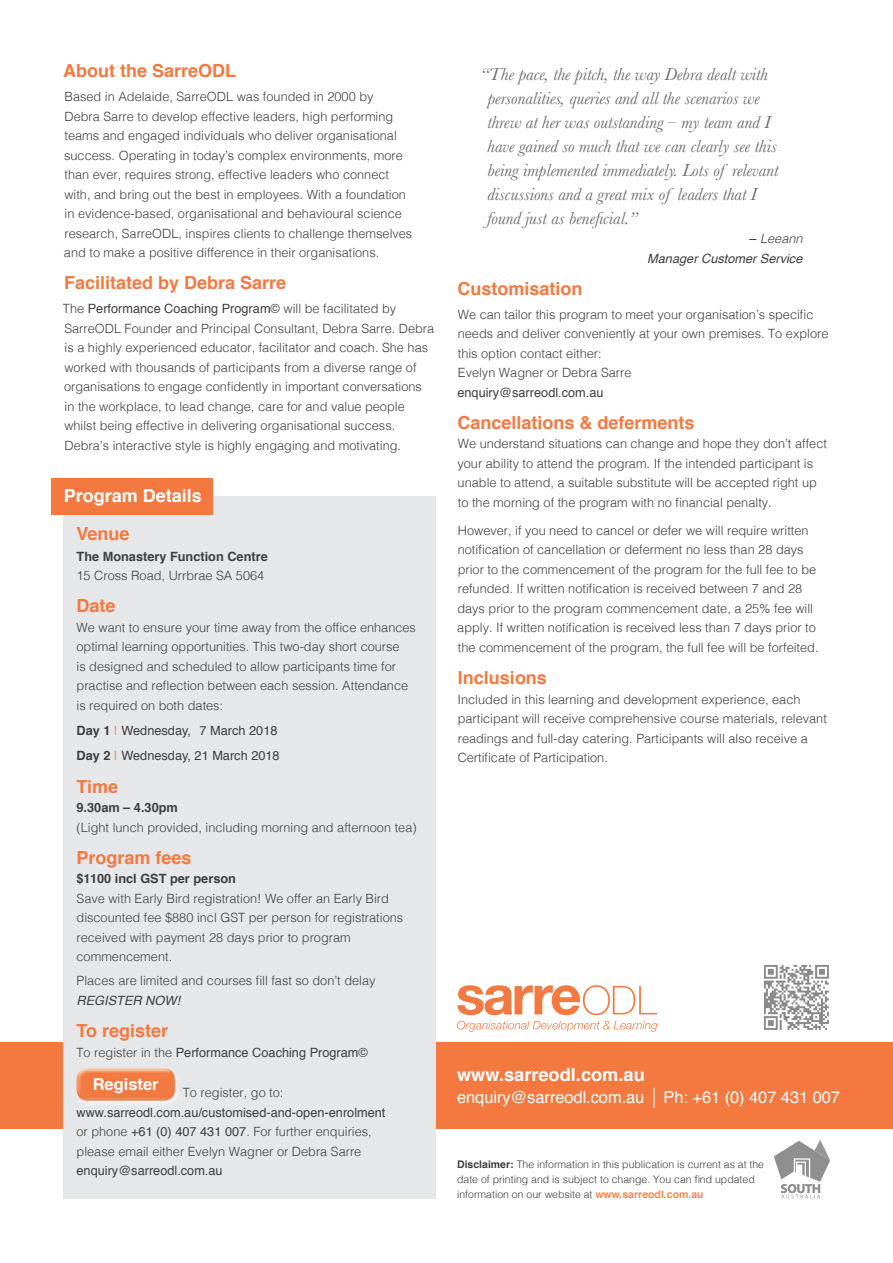
<style>
.page{position:relative;width:893px;height:1263px;background:#fff}
.page>*{position:absolute;margin:0;border:0;box-sizing:border-box;transform-origin:0 0}
.t1{font:700 18.15px "Helvetica";color:#fff}
.t2{font:italic 18px/24px "Baskerville";color:#6c6d70}
.t3{font:700 18px "Helvetica";color:#f47940}
.t4{font:700 18px "Helvetica";color:#fff}
.t5{font:16.5px "Helvetica";letter-spacing:-.005em;color:#fff}
.t6{font:700 16.5px "Helvetica";color:#fff}
.t7{font:300 12.75px/19.5px "Helvetica";color:#3e3e3f}
.t8{font:12.75px/25.2px "Helvetica";color:#3e3e3f}
.t9{font:700 12.75px "Helvetica";color:#3e3e3f}
.t10{font:italic 12.75px/19.5px "Helvetica";color:#3e3e3f;text-align:right}
.t11{font:300 10.5px/15px "Helvetica";color:#3e3e3f}
.s1{font-weight:400}
.s2{font-weight:700}
.s3{color:#f58650}
.s4{font-weight:300}
.s5{font-style:normal}
.s6{font-weight:700;color:#f58650}
</style>
<div class="page">
<div style="left:0;top:1042px;width:893px;height:87px;background:#f47940"></div>
<div style="left:64px;top:496px;width:372px;height:703px;background:#e6e7e9"></div>
<div style="left:51px;top:478px;width:162px;height:37px;background:#f47940"></div>
<svg style="left:653px;top:1088px;width:1px;height:20px"></svg>
<img style="left:764px;top:965px;width:65px;height:65px">
<svg style="left:457px;top:985px;width:200px;height:30px"></svg>
<svg style="left:457px;top:1021px;width:200px;height:11px"></svg>
<img style="left:84px;top:1099px;width:89px;height:4px">
<img style="left:76px;top:1076px;width:100px;height:23px">
<img style="left:82px;top:1068px;width:88px;height:2px">
<img style="left:81px;top:1099px;width:89px;height:1px">
<img style="left:77px;top:1070px;width:98px;height:29px">
<svg style="left:774px;top:1140px;width:56px;height:58px"></svg>
<h2 class="t3" style="left:63px;top:63px;width:175px">About the SarreODL</h2>
<p class="t7" style="left:64px;top:88px;width:350px">Based in Adelaide, SarreODL was founded in 2000 by<br>Debra Sarre to develop effective leaders, high performing teams and engaged individuals who deliver organisational success. Operating in today’s complex environments, more than ever, requires strong, effective leaders who connect with, and bring out the best in employees. With a foundation in evidence-based, organisational and behavioural science research, SarreODL, inspires clients to challenge themselves and to make a positive difference in their organisations.</p>
<h2 class="t3" style="left:64px;top:275px;width:224px">Facilitated by Debra Sarre</h2>
<p class="t7" style="left:63px;top:300px;width:373px">The <span class="s1">Performance Coaching Program©</span> will be facilitated by SarreODL Founder and Principal Consultant, Debra Sarre. Debra is a highly experienced educator, facilitator and coach. She has worked with thousands of participants from a diverse range of organisations to engage confidently in important conversations<br>in the workplace, to lead change, care for and value people whilst being effective in delivering organisational success.<br>Debra’s interactive style is highly engaging and motivating.</p>
<h2 class="t4" style="left:64px;top:489px;width:140px">Program Details</h2>
<h2 class="t3" style="left:77px;top:526px;width:55px">Venue</h2>
<p class="t9" style="left:77px;top:551px;width:193px">The Monastery Function Centre</p>
<p class="t7" style="left:77px;top:567px;width:189px">15 Cross Road, Urrbrae SA 5064</p>
<h2 class="t3" style="left:77px;top:598px;width:41px">Date</h2>
<p class="t7" style="left:77px;top:619px;width:341px">We want to ensure your time away from the office enhances optimal learning opportunities. This two-day short course<br>is designed and scheduled to allow participants time for practise and reflection between each session. Attendance is required on both dates:</p>
<p class="t8" style="left:77px;top:719px;width:205px"><span class="s2">Day 1</span> <span class="s3">|</span> Wednesday, 7 March 2018<br><span class="s2">Day 2</span> <span class="s3">|</span> Wednesday, 21 March 2018</p>
<h2 class="t3" style="left:77px;top:779px;width:43px">Time</h2>
<p class="t9" style="left:77px;top:802px;width:103px">9.30am – 4.30pm</p>
<p class="t7" style="left:77px;top:818px;width:342px">(Light lunch provided, including morning and afternoon tea)</p>
<h2 class="t3" style="left:77px;top:850px;width:117px">Program fees</h2>
<p class="t9" style="left:77px;top:874px;width:161px">$1100 incl GST per person</p>
<p class="t7" style="left:77px;top:890px;width:328px">Save with Early Bird registration! We offer an Early Bird discounted fee $880 incl GST per person for registrations received with payment 28 days prior to program commencement.</p>
<p class="t7" style="left:77px;top:972px;width:301px">Places are limited and courses fill fast so don’t delay</p>
<p class="t10" style="left:77px;top:991px;width:105px">REGISTER NOW!</p>
<h2 class="t3" style="left:77px;top:1023px;width:93px">To register</h2>
<p class="t8" style="left:77px;top:1040px;width:293px"><span class="s4">To register in the</span> Performance Coaching Program©</p>
<p class="t7" style="left:183px;top:1084px;width:102px">To register, go to:</p>
<p class="t7" style="left:77px;top:1103px;width:310px"><span class="s1">www.sarreodl.com.au/customised-and-open-enrolment </span>or phone <span class="s1">+61 (0) 407 431 007</span>. For further enquiries, please email either Evelyn Wagner or Debra Sarre</p>
<p class="t8" style="left:77px;top:1159px;width:148px">enquiry@sarreodl.com.au</p>
<p class="t6" style="left:93px;top:1077px;width:68px">Register</p>
<p class="t2" style="left:487px;top:62px;width:293px;text-indent:-7px">“The pace, the pitch, the way Debra dealt with personalities, queries and all the scenarios we threw at her was outstanding – my team and I have gained so much that we can clearly see this being implemented immediately. Lots of relevant discussions and a great mix of leaders that I found just as beneficial.”</p>
<p class="t10" style="left:647px;top:230px;width:157px"><span class="s5">–</span> <span class="s4">Leeann<br></span>Manager Customer Service</p>
<h2 class="t3" style="left:457px;top:281px;width:127px">Customisation</h2>
<p class="t7" style="left:458px;top:305px;width:372px">We can tailor this program to meet your organisation’s specific needs and deliver conveniently at your own premises. To explore this option contact either:<br>Evelyn Wagner or Debra Sarre</p>
<p class="t8" style="left:457px;top:381px;width:148px">enquiry@sarreodl.com.au</p>
<h2 class="t3" style="left:457px;top:415px;width:239px">Cancellations &amp; deferments</h2>
<p class="t7" style="left:457px;top:435px;width:371px">We understand situations can change and hope they don’t affect your ability to attend the program. If the intended participant is unable to attend, a suitable substitute will be accepted right up to the morning of the program with no financial penalty.</p>
<p class="t7" style="left:457px;top:522px;width:363px">However, if you need to cancel or defer we will require written notification of cancellation or deferment no less than 28 days prior to the commencement of the program for the full fee to be refunded. If written notification is received between 7 and 28 days prior to the program commencement date, a 25% fee will apply. If written notification is received less than 7 days prior to the commencement of the program, the full fee will be forfeited.</p>
<h2 class="t3" style="left:458px;top:670px;width:91px">Inclusions</h2>
<p class="t7" style="left:458px;top:690px;width:371px">Included in this learning and development experience, each participant will receive comprehensive course materials, relevant readings and full-day catering. Participants will also receive a Certificate of Participation.</p>
<h1 class="t1" style="left:457px;top:1067px;width:189px">www.sarreodl.com.au</h1>
<p class="t5" style="left:457px;top:1091px;width:384px">enquiry@sarreodl.com.au Ph: +61 (0) 407 431 007</p>
<p class="t11" style="left:457px;top:1157px;width:308px"><span class="s2">Disclaimer:</span> The information in this publication is current as at the date of printing and is subject to change. You can find updated information on our website at <span class="s6">www.sarreodl.com.au</span></p>
</div>
